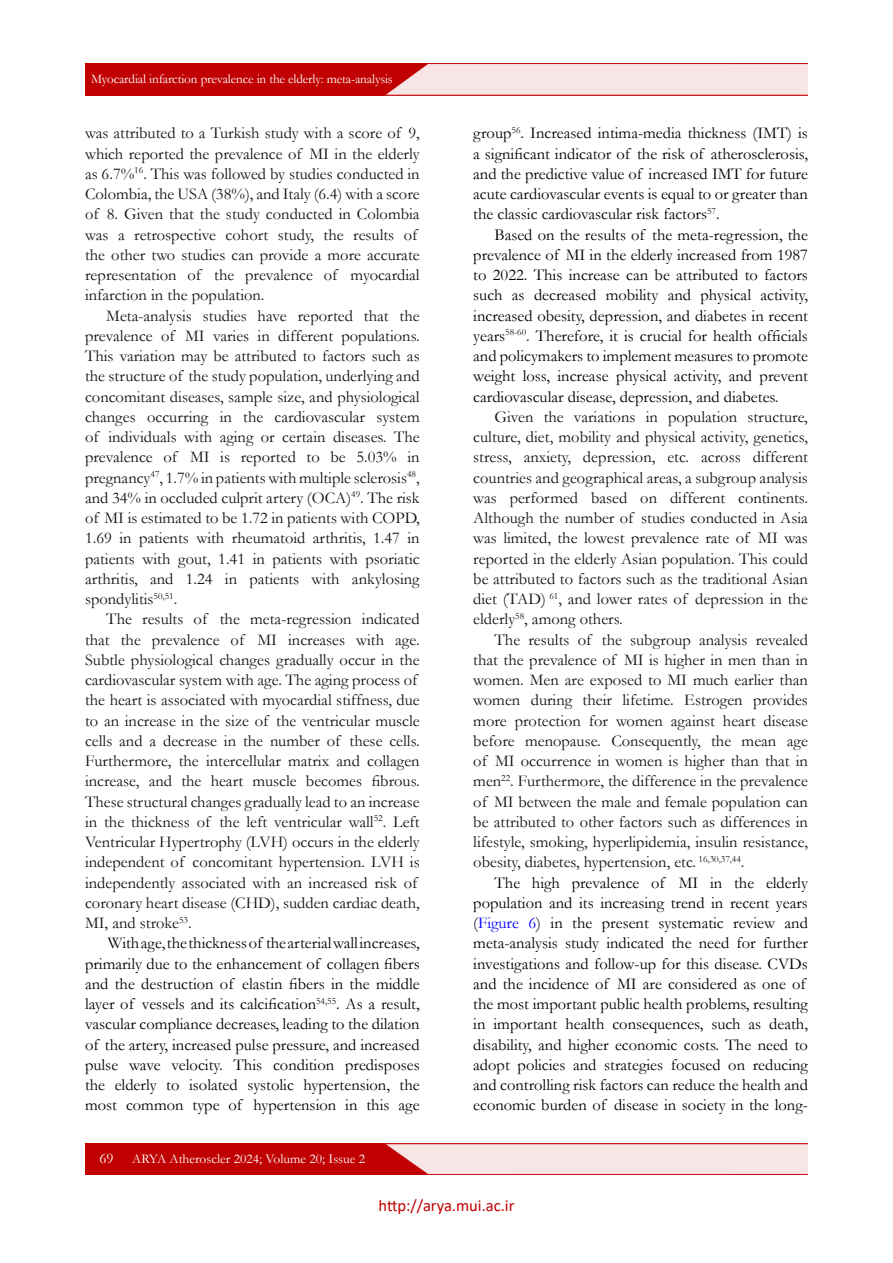
<style>
.page{position:relative;width:893px;height:1263px;background:#fff}
.page>*{position:absolute;margin:0;border:0;box-sizing:border-box;transform-origin:0 0}
.t1{font:16.5px/20.2px "Garamond";color:#111;text-align:justify}
.t2{font:16.5px/20.2px "Garamond";color:#000;text-align:justify}
.t3{font:16.5px "Calibri";color:#c00000}
.t4{font:15px "Garamond";color:#fff}
.t5{font:13.5px "Garamond";color:#fff}
.t6{font:13.2px "Garamond";letter-spacing:-.01em;color:#fff}
.s1{color:#00f}
</style>
<div class="page">
<img style="left:85px;top:1143px;width:723px;height:32px">
<img style="left:85px;top:64px;width:723px;height:32px">
<p class="t6" style="left:91px;top:70px;width:303px">Myocardial infarction prevalence in the elderly: meta-analysis</p>
<p class="t1" style="left:85px;top:123px;width:336px;text-align:left">was attributed to a Turkish study with a score of 9, which reported the prevalence of MI in the elderly as 6.7%<sup>16</sup>. This was followed by studies conducted in Colombia, the USA (38%), and Italy (6.4) with a score of 8. Given that the study conducted in Colombia was a retrospective cohort study, the results of the other two studies can provide a more accurate representation of the prevalence of myocardial infarction in the population.</p>
<p class="t1" style="left:85px;top:305px;width:336px;text-indent:21px">Meta-analysis studies have reported that the prevalence of MI varies in different populations.<br>This variation may be attributed to factors such as the structure of the study population, underlying and concomitant diseases, sample size, and physiological changes occurring in the cardiovascular system of individuals with aging or certain diseases. The prevalence of MI is reported to be 5.03% in pregnancy<sup>47</sup>, 1.7% in patients with multiple sclerosis<sup>48</sup>, and 34% in occluded culprit artery (OCA)<sup>49</sup>. The risk of MI is estimated to be 1.72 in patients with COPD, 1.69 in patients with rheumatoid arthritis, 1.47 in patients with gout, 1.41 in patients with psoriatic arthritis, and 1.24 in patients with ankylosing spondylitis<sup>50,51</sup>.</p>
<p class="t1" style="left:85px;top:609px;width:336px;text-align:left;text-indent:21px">The results of the meta-regression indicated that the prevalence of MI increases with age.<br>Subtle physiological changes gradually occur in the cardiovascular system with age. The aging process of the heart is associated with myocardial stiffness, due to an increase in the size of the ventricular muscle cells and a decrease in the number of these cells.<br>Furthermore, the intercellular matrix and collagen increase, and the heart muscle becomes fibrous.<br>These structural changes gradually lead to an increase in the thickness of the left ventricular wall<sup>52</sup>. Left Ventricular Hypertrophy (LVH) occurs in the elderly independent of concomitant hypertension. LVH is independently associated with an increased risk of coronary heart disease (CHD), sudden cardiac death, MI, and stroke<sup>53</sup>.</p>
<p class="t2" style="left:85px;top:933px;width:336px;text-indent:23px">With age, the thickness of the arterial wall increases, primarily due to the enhancement of collagen fibers and the destruction of elastin fibers in the middle layer of vessels and its calcification<sup>54,55</sup>. As a result, vascular compliance decreases, leading to the dilation of the artery, increased pulse pressure, and increased pulse wave velocity. This condition predisposes the elderly to isolated systolic hypertension, the most common type of hypertension in this age</p>
<p class="t4" style="left:99px;top:1148px;width:16px">69</p>
<p class="t5" style="left:132px;top:1149px;width:234px">ARYA Atheroscler 2024; Volume 20; Issue 2</p>
<p class="t2" style="left:473px;top:123px;width:336px">group<sup>56</sup>. Increased intima-media thickness (IMT) is a significant indicator of the risk of atherosclerosis, and the predictive value of increased IMT for future acute cardiovascular events is equal to or greater than the classic cardiovascular risk factors<sup>57</sup>.</p>
<p class="t2" style="left:473px;top:224px;width:336px;text-indent:21px">Based on the results of the meta-regression, the prevalence of MI in the elderly increased from 1987 to 2022. This increase can be attributed to factors such as decreased mobility and physical activity, increased obesity, depression, and diabetes in recent years<sup>58-60</sup>. Therefore, it is crucial for health officials and policymakers to implement measures to promote weight loss, increase physical activity, and prevent cardiovascular disease, depression, and diabetes.</p>
<p class="t1" style="left:473px;top:406px;width:336px;text-indent:21px">Given the variations in population structure, culture, diet, mobility and physical activity, genetics, stress, anxiety, depression, etc. across different countries and geographical areas, a subgroup analysis was performed based on different continents.<br>Although the number of studies conducted in Asia was limited, the lowest prevalence rate of MI was reported in the elderly Asian population. This could be attributed to factors such as the traditional Asian diet (TAD) <sup>61</sup>, and lower rates of depression in the elderly<sup>58</sup>, among others.</p>
<p class="t1" style="left:473px;top:629px;width:336px;text-indent:21px">The results of the subgroup analysis revealed that the prevalence of MI is higher in men than in women. Men are exposed to MI much earlier than women during their lifetime. Estrogen provides more protection for women against heart disease before menopause. Consequently, the mean age of MI occurrence in women is higher than that in men<sup>22</sup>. Furthermore, the difference in the prevalence of MI between the male and female population can be attributed to other factors such as differences in lifestyle, smoking, hyperlipidemia, insulin resistance, obesity, diabetes, hypertension, etc. <sup>16,30,37,44</sup>.</p>
<p class="t2" style="left:473px;top:872px;width:336px;text-align:left;text-indent:21px">The high prevalence of MI in the elderly population and its increasing trend in recent years (<span class="s1">Figure 6</span>) in the present systematic review and meta-analysis study indicated the need for further investigations and follow-up for this disease. CVDs and the incidence of MI are considered as one of the most important public health problems, resulting in important health consequences, such as death, disability, and higher economic costs. The need to adopt policies and strategies focused on reducing and controlling risk factors can reduce the health and economic burden of disease in society in the long-</p>
<p class="t3" style="left:378px;top:1194px;width:137px">http://arya.mui.ac.ir</p>
</div>
